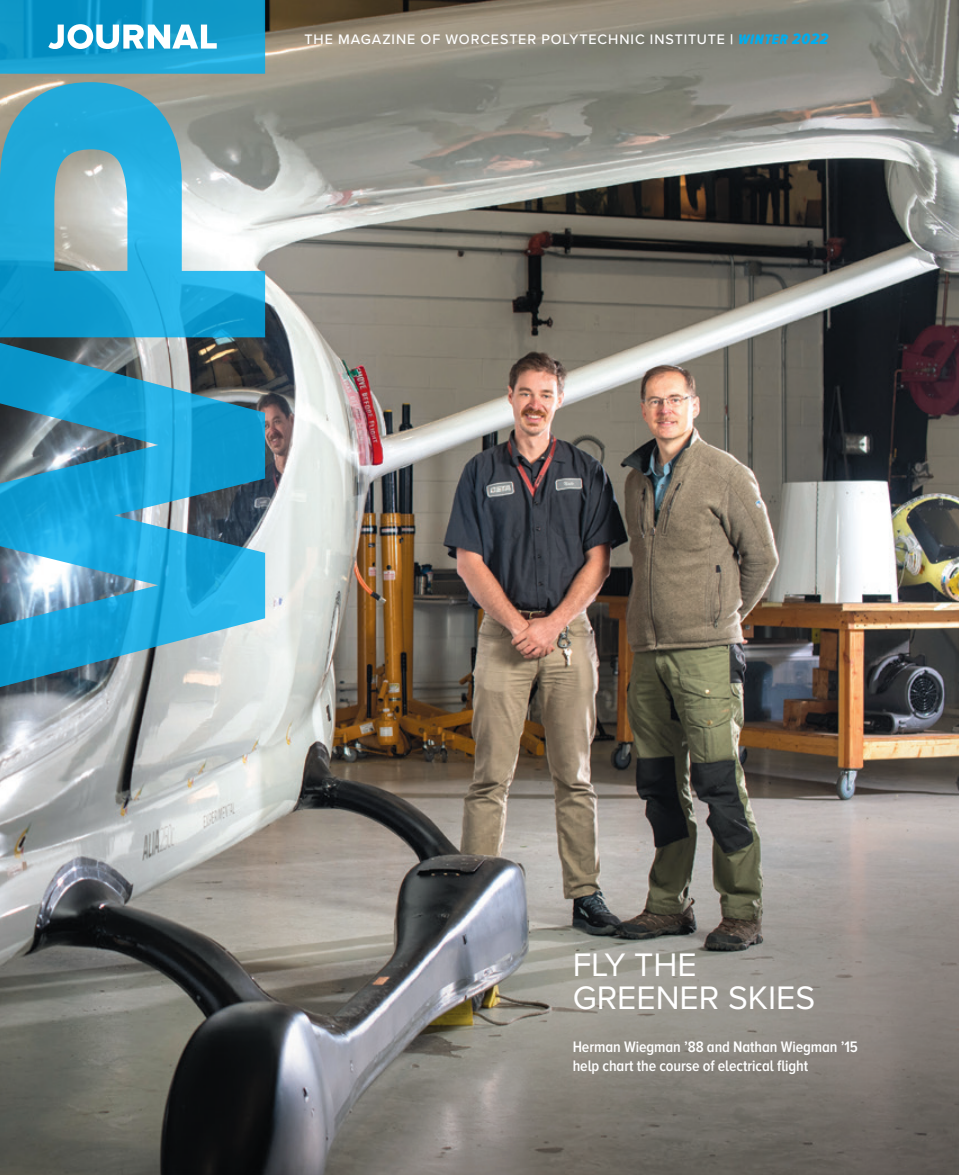
<style>
.page{position:relative;width:959px;height:1175px;background:#fff}
.page>*{position:absolute;margin:0;border:0;box-sizing:border-box;transform-origin:0 0}
.t1{font:33.75px/33.8px "Proxima Nova";color:#fff}
.t2{font:600 15.75px/18.9px "Proxima Nova A Cond";letter-spacing:-.005em;color:#fff}
.t3{font:500 14.25px "Proxima Nova";letter-spacing:.065em;color:#fff}
.s1{font-weight:700}
.s2{font-family:"Proxima Nova Cond Extrabld It";font-weight:400;color:#00aeef}
.s3{font-family:"Proxima Nova Cond Extrabld It";font-weight:400;font-size:15.75px;color:#00aeef}
</style>
<div class="page">
<img style="left:0;top:0;width:958px;height:1174px">
<svg style="left:0;top:0;width:265px;height:687px;background:#4ba3c3"></svg>
<svg style="left:48px;top:24px;width:169px;height:25px"></svg>
<p class="t3" style="left:304px;top:29px;width:525px">THE MAGAZINE OF WORCESTER POLYTECHNIC INSTITUTE <span class="s1">|</span> <span class="s2">WINTER</span> <span class="s3">2022</span></p>
<p class="t1" style="left:572px;top:946px;width:244px">FLY THE<br>GREENER SKIES</p>
<p class="t2" style="left:572px;top:1037px;width:287px">Herman Wiegman ’88 and Nathan Wiegman ’15 help chart the course of electrical flight</p>
</div>
